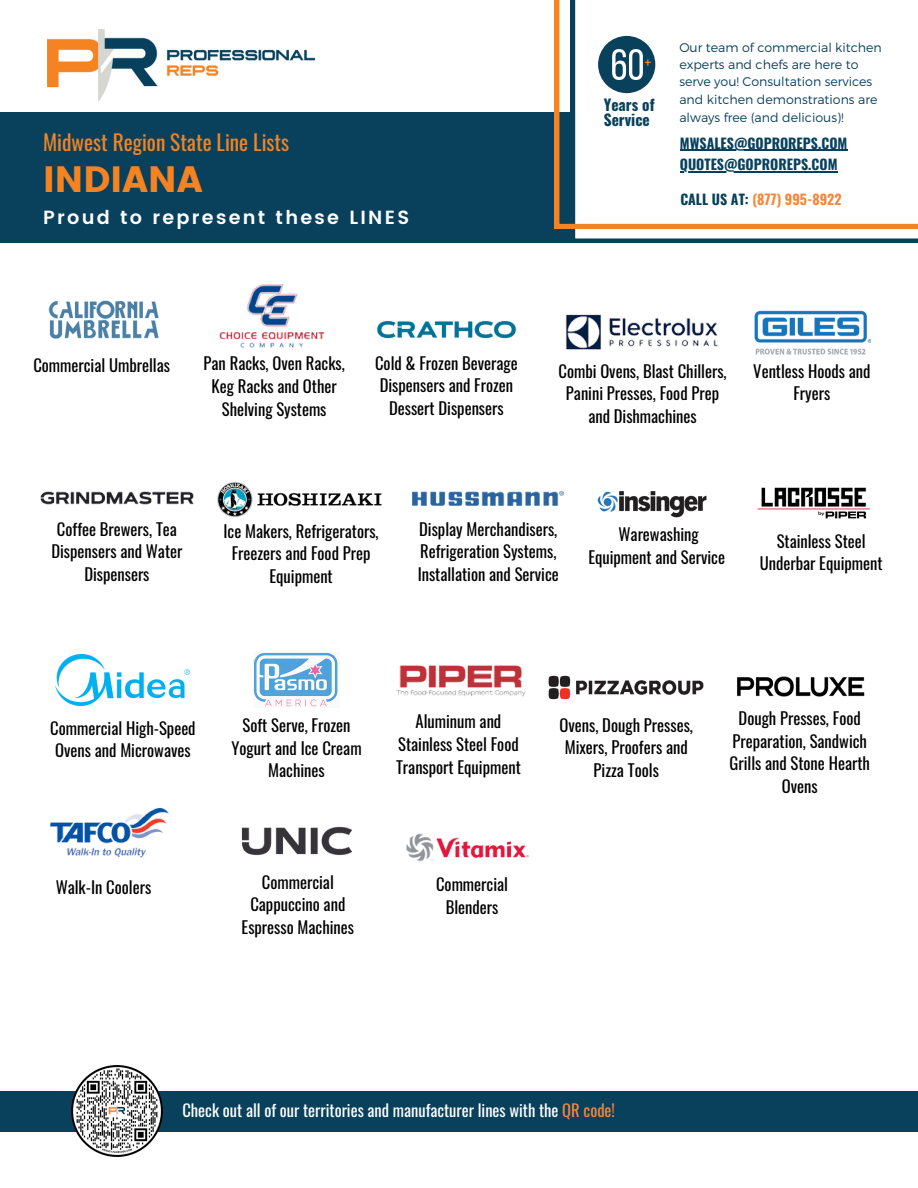
<style>
.page{position:relative;width:918px;height:1188px;background:#fff}
.page>*{position:absolute;margin:0;border:0;box-sizing:border-box;transform-origin:0 0}
.t1{font:36.6px "Poppins";color:#f58321}
.t2{font:21.3px "Oswald";color:#f58321}
.t3{font:600 19.05px "Poppins";letter-spacing:.12em;color:#fff}
.t4{font:16.65px/22.5px "Oswald";color:#000;text-align:center}
.t5{font:16.5px "Oswald";color:#fff}
.t6{font:700 15.45px/14.7px "Oswald";color:#09415d}
.t7{font:15.45px "Oswald";color:#f5873b}
.t8{font:700 13.95px "Oswald";color:#09415d}
.t9{font:700 13.95px "Oswald";color:#f5873b}
.t10{font:300 12.6px/17.9px "Montserrat";color:#09415d}
.s1{color:#09415d}
.s2{color:#f5873b}
</style>
<div class="page">
<img style="left:376px;top:320px;width:141px;height:19px">
<img style="left:565px;top:314px;width:153px;height:36px">
<img style="left:40px;top:491px;width:154px;height:14px">
<img style="left:241px;top:826px;width:111px;height:30px">
<img style="left:396px;top:665px;width:130px;height:32px">
<img style="left:413px;top:491px;width:150px;height:15px">
<img style="left:219px;top:284px;width:106px;height:64px">
<img style="left:406px;top:833px;width:123px;height:29px">
<img style="left:49px;top:807px;width:120px;height:51px">
<img style="left:254px;top:653px;width:84px;height:54px">
<img style="left:48px;top:300px;width:111px;height:39px">
<img style="left:737px;top:676px;width:128px;height:20px">
<img style="left:55px;top:654px;width:134px;height:52px">
<img style="left:757px;top:487px;width:113px;height:32px">
<img style="left:597px;top:491px;width:110px;height:27px">
<img style="left:217px;top:482px;width:165px;height:36px">
<svg style="left:573px;top:228px;width:345px;height:15px"></svg>
<img style="left:48px;top:30px;width:266px;height:72px">
<div style="left:0;top:1091px;width:918px;height:40px;background:#09415d"></div>
<div style="left:0;top:112px;width:573px;height:131px;background:#09415d"></div>
<svg style="left:555px;top:0;width:363px;height:228px"></svg>
<img style="left:69px;top:1065px;width:96px;height:92px">
<hr style="left:680px;top:150px;width:167px;height:1px;background:#09415d">
<hr style="left:680px;top:171px;width:158px;height:1px;background:#09415d">
<img style="left:754px;top:310px;width:117px;height:45px">
<img style="left:548px;top:676px;width:156px;height:23px">
<p class="t2" style="left:43px;top:126px;width:247px">Midwest Region State Line Lists</p>
<p class="t1" style="left:43px;top:158px;width:161px">INDIANA</p>
<h5 class="t3" style="left:43px;top:206px;width:368px">Proud to represent these LINES</h5>
<p class="t7" style="left:645px;top:51px;width:8px">+</p>
<h5 class="t6" style="left:604px;top:97px;width:52px">Years of<br>Service</h5>
<p class="t10" style="left:679px;top:39px;width:204px;line-height:16.8px">Our team of commercial kitchen experts and chefs are here to</p>
<h5 class="t10" style="left:679px;top:72px;width:200px">serve you! Consultation services and kitchen demonstrations are always free (and delicious)!</h5>
<h5 class="t8" style="left:680px;top:132px;width:169px">MWSALES@GOPROREPS.COM</h5>
<h5 class="t8" style="left:680px;top:153px;width:159px">QUOTES@GOPROREPS.COM</h5>
<p class="t9" style="left:680px;top:189px;width:163px"><span class="s1">CALL US AT:</span> (877) 995-8922</p>
<h5 class="t4" style="left:33px;top:354px;width:138px">Commercial Umbrellas</h5>
<h6 class="t4" style="left:204px;top:352px;width:143px">Pan Racks, Oven Racks,<br>Keg Racks and Other<br>Shelving Systems</h6>
<p class="t4" style="left:375px;top:351px;width:144px">Cold &amp; Frozen Beverage<br>Dispensers and Frozen<br>Dessert Dispensers</p>
<p class="t4" style="left:558px;top:359px;width:170px">Combi Ovens, Blast Chillers,<br>Panini Presses, Food Prep and Dishmachines</p>
<h4 class="t4" style="left:753px;top:359px;width:119px">Ventless Hoods and<br>Fryers</h4>
<h6 class="t4" style="left:51px;top:517px;width:133px">Coffee Brewers, Tea<br>Dispensers and Water<br>Dispensers</h6>
<p class="t4" style="left:760px;top:529px;width:124px">Stainless Steel<br>Underbar Equipment</p>
<p class="t4" style="left:418px;top:517px;width:143px;text-align:left">Display Merchandisers,<br>Refrigeration Systems,<br>Installation and Service</p>
<p class="t4" style="left:588px;top:523px;width:138px">Warewashing<br>Equipment and Service</p>
<h5 class="t4" style="left:224px;top:519px;width:157px">Ice Makers, Refrigerators,<br>Freezers and Food Prep<br>Equipment</h5>
<p class="t4" style="left:50px;top:716px;width:147px;text-align:left">Commercial High-Speed<br>Ovens and Microwaves</p>
<p class="t4" style="left:231px;top:713px;width:132px">Soft Serve, Frozen<br>Yogurt and Ice Cream<br>Machines</p>
<h2 class="t4" style="left:396px;top:710px;width:126px">Aluminum and<br>Stainless Steel Food<br>Transport Equipment</h2>
<h1 class="t4" style="left:730px;top:707px;width:142px">Dough Presses, Food<br>Preparation, Sandwich<br>Grills and Stone Hearth<br>Ovens</h1>
<h5 class="t4" style="left:559px;top:713px;width:135px">Ovens, Dough Presses,<br>Mixers, Proofers and<br>Pizza Tools</h5>
<h3 class="t4" style="left:242px;top:870px;width:114px">Commercial<br>Cappuccino and<br>Espresso Machines</h3>
<p class="t4" style="left:56px;top:876px;width:97px">Walk-In Coolers</p>
<h5 class="t4" style="left:436px;top:873px;width:73px">Commercial<br>Blenders</h5>
<p class="t5" style="left:182px;top:1097px;width:434px">Check out all of our territories and manufacturer lines with the <span class="s2">QR code!</span></p>
</div>
